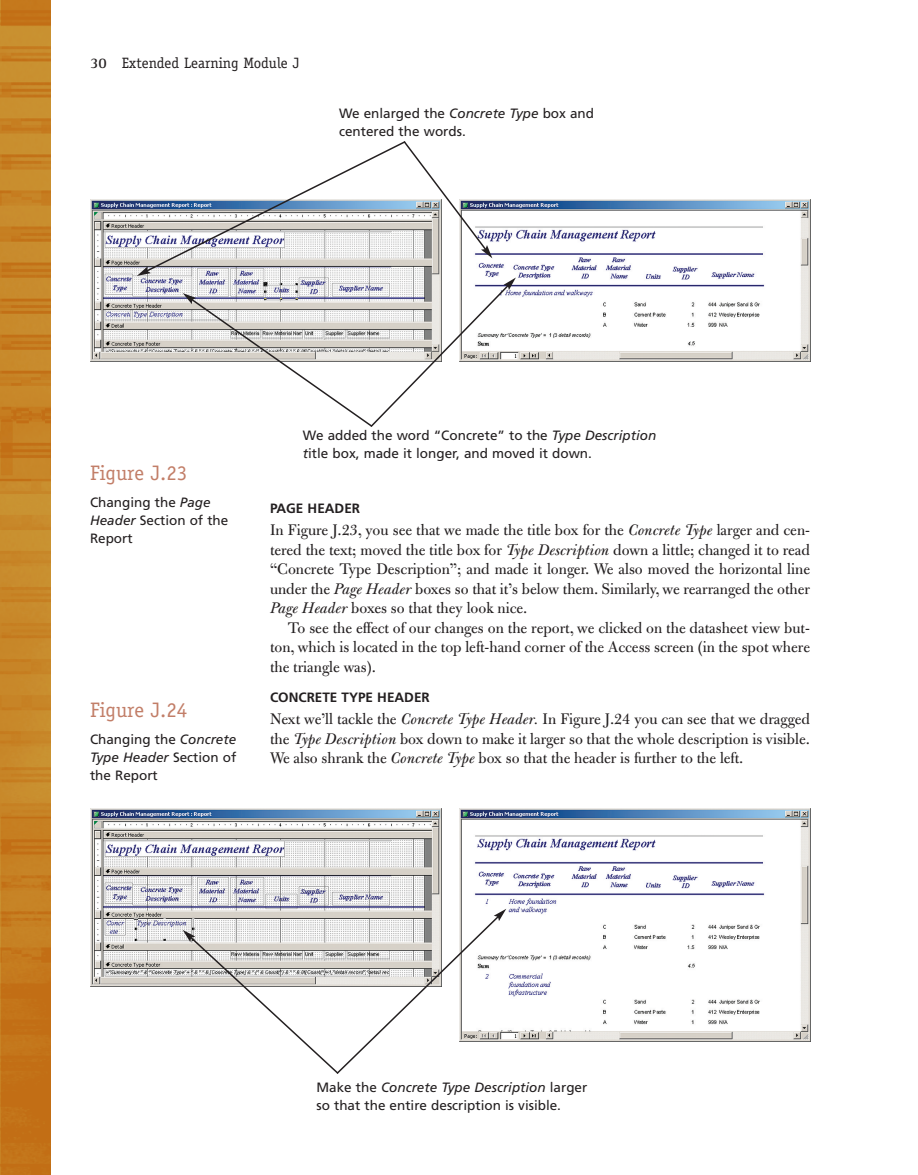
<style>
.page{position:relative;width:918px;height:1175px;background:#fff}
.page>*{position:absolute;margin:0;border:0;box-sizing:border-box;transform-origin:0 0}
.t1{font:21px "Officina Serif";color:#c27e68}
.t2{font:16.5px/19.5px "Bulmer";color:#231f20;text-align:justify}
.t3{font:15px "Officina Serif";color:#231f20}
.t4{font:13.5px/18px "Frutiger";color:#231f20}
.t5{font:700 13.5px "Frutiger";color:#231f20}
.s1{font-family:"Rotis Semi Serif";font-weight:700}
.s2{font-style:italic}
</style>
<div class="page">
<img style="left:0;top:0;width:51px;height:1174px">
<img style="left:90px;top:200px;width:47px;height:161px">
<img style="left:516px;top:200px;width:294px;height:161px">
<svg style="left:137px;top:141px;width:379px;height:286px"></svg>
<img style="left:90px;top:808px;width:351px;height:178px">
<img style="left:459px;top:808px;width:351px;height:233px">
<svg style="left:183px;top:908px;width:323px;height:166px"></svg>
<p class="t3" style="left:90px;top:57px;width:211px"><span class="s1">30</span> Extended Learning Module J</p>
<p class="t4" style="left:339px;top:105px;width:257px">We enlarged the <span class="s2">Concrete Type</span> box and centered the words.</p>
<p class="t1" style="left:90px;top:465px;width:99px">Figure J.23</p>
<p class="t4" style="left:90px;top:494px;width:140px">Changing the <span class="s2">Page<br>Header</span> Section of the<br>Report</p>
<p class="t1" style="left:90px;top:702px;width:99px">Figure J.24</p>
<p class="t4" style="left:90px;top:731px;width:148px;text-align:justify">Changing the <span class="s2">Concrete Type Header</span> Section of the Report</p>
<p class="t4" style="left:303px;top:427px;width:355px">We added the word “Concrete” to the <span class="s2">Type Description t</span>itle box, made it longer, and moved it down.</p>
<p class="t5" style="left:270px;top:502px;width:92px">PAGE HEADER</p>
<p class="t2" style="left:270px;top:522px;width:542px">In Figure J.23, you see that we made the title box for the <span class="s2">Concrete Type</span> larger and cen&shy;tered the text; moved the title box for <span class="s2">Type Description</span> down a little; changed it to read “Concrete Type Description”; and made it longer. We also moved the horizontal line under the <span class="s2">Page Header</span> boxes so that it’s below them. Similarly, we rearranged the other <span class="s2">Page Header</span> boxes so that they look nice.</p>
<p class="t2" style="left:270px;top:619px;width:542px;text-indent:18px">To see the effect of our changes on the report, we clicked on the datasheet view but&shy;ton, which is located in the top left-hand corner of the Access screen (in the spot where the triangle was).</p>
<p class="t5" style="left:270px;top:692px;width:161px">CONCRETE TYPE HEADER</p>
<p class="t2" style="left:270px;top:711px;width:542px">Next we’ll tackle the <span class="s2">Concrete Type Header.</span> In Figure J.24 you can see that we dragged the <span class="s2">Type Description</span> box down to make it larger so that the whole description is visible.<br>We also shrank the <span class="s2">Concrete Type</span> box so that the header is further to the left.</p>
<p class="t4" style="left:316px;top:1079px;width:272px">Make the <span class="s2">Concrete Type Description</span> larger so that the entire description is visible.</p>
</div>
